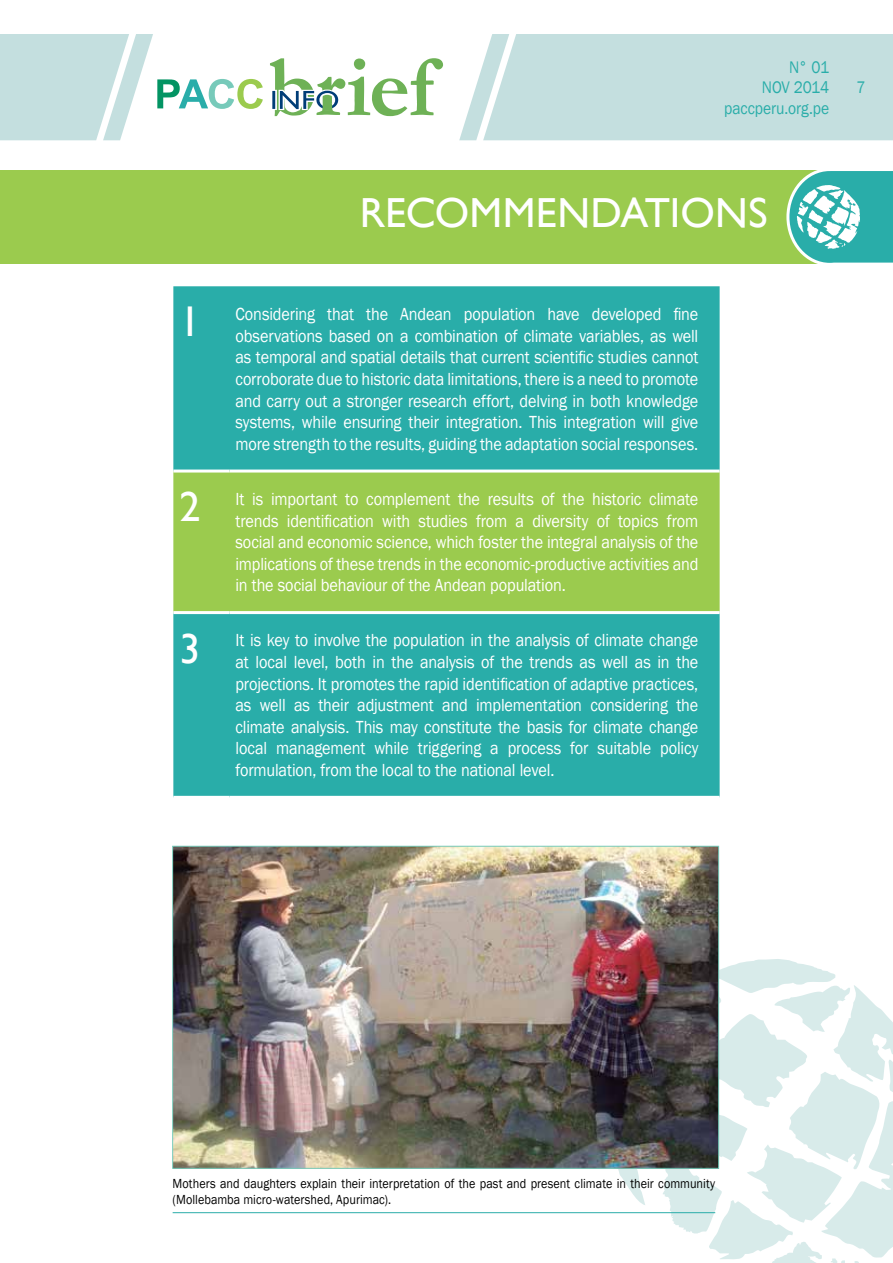
<style>
.page{position:relative;width:893px;height:1263px;background:#fff}
.page>*{position:absolute;margin:0;border:0;box-sizing:border-box;transform-origin:0 0}
.t1{font:42px "Gill Sans";color:#fff}
.t2{font:18px/21.6px "Franklin Gothic";letter-spacing:-.01em;color:#fff;text-align:justify;scale:.9 1}
.t3{font:17.25px/20.7px "Franklin Gothic";letter-spacing:-.005em;color:#29ada9;text-align:right;scale:.9 1}
.t4{font:13.5px/16.2px "Franklin Gothic";letter-spacing:.005em;color:#000;scale:.9 1}
</style>
<div class="page">
<div style="left:0;top:170px;width:893px;height:94px;background:#9bcb4e"></div>
<svg style="left:786px;top:170px;width:107px;height:94px;background:#64c2b5"></svg>
<div style="left:459px;top:34px;width:434px;height:106px;background:#c4dfdf"></div>
<svg style="left:610px;top:959px;width:283px;height:304px"></svg>
<svg style="left:270px;top:58px;width:173px;height:58px"></svg>
<svg style="left:0;top:34px;width:263px;height:106px"></svg>
<img style="left:174px;top:848px;width:543px;height:319px">
<hr style="left:173px;top:1212px;width:542px;height:1px;background:#29ada9">
<div style="left:173px;top:286px;width:547px;height:183px;background:#29ada9"></div>
<div style="left:173px;top:472px;width:547px;height:139px;background:#9bcb4e"></div>
<div style="left:173px;top:614px;width:547px;height:182px;background:#29ada9"></div>
<p class="t3" style="left:724px;top:57px;width:118px">N° 01<br>NOV 2014 paccperu.org.pe</p>
<p class="t3" style="left:856px;top:77px;width:12px">7</p>
<h1 class="t1" style="left:360px;top:189px;width:381px">RECOMM EN DATIONS</h1>
<h1 class="t1" style="left:179px;top:297px;width:22px">1</h1>
<p class="t2" style="left:235px;top:304px;width:516px">Considering that the Andean population have developed fine observations based on a combination of climate variables, as well as temporal and spatial details that current scientific studies cannot corroborate due to historic data limitations, there is a need to promote and carry out a stronger research effort, delving in both knowledge systems, while ensuring their integration. This integration will give more strength to the results, guiding the adaptation social responses.</p>
<h1 class="t1" style="left:179px;top:482px;width:22px">2</h1>
<p class="t2" style="left:235px;top:488px;width:516px">It is important to complement the results of the historic climate trends identification with studies from a diversity of topics from social and economic science, which foster the integral analysis of the implications of these trends in the economic-productive activities and in the social behaviour of the Andean population.</p>
<h1 class="t1" style="left:179px;top:624px;width:22px">3</h1>
<p class="t2" style="left:235px;top:630px;width:516px">It is key to involve the population in the analysis of climate change at local level, both in the analysis of the trends as well as in the projections. It promotes the rapid identification of adaptive practices, as well as their adjustment and implementation considering the climate analysis. This may constitute the basis for climate change local management while triggering a process for suitable policy formulation, from the local to the national level.</p>
<p class="t4" style="left:173px;top:1175px;width:604px">Mothers and daughters explain their interpretation of the past and present climate in their community (Mollebamba micro-watershed, Apurimac).</p>
</div>
